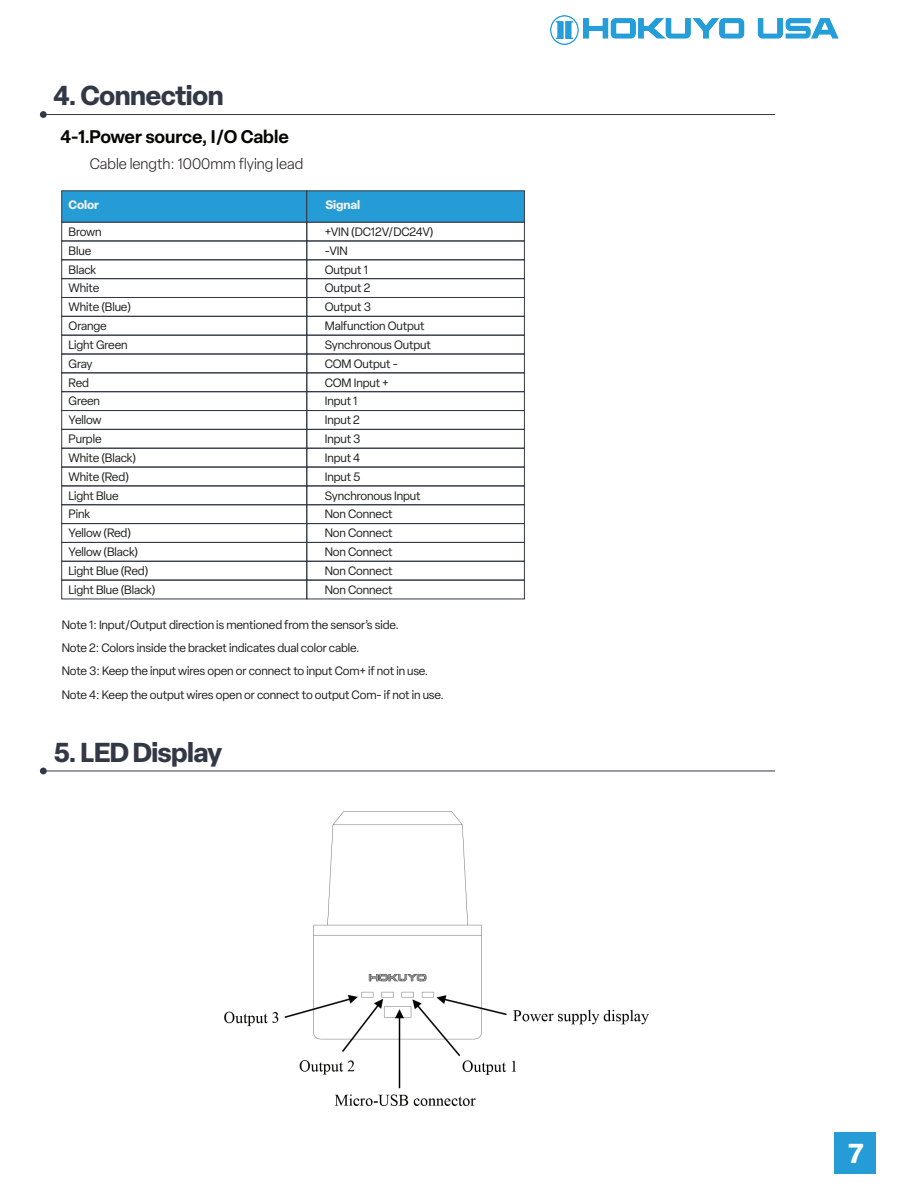
<style>
.page{position:relative;width:918px;height:1188px;background:#fff}
.page>*{position:absolute;margin:0;border:0;box-sizing:border-box;transform-origin:0 0}
.t1{font:700 27px "Elza";letter-spacing:-.025em;color:#323845}
.t2{font:700 27px "Elza";color:#fff}
.t3{font:600 18px "Elza";letter-spacing:-.005em;color:#050504}
.t4{font:300 15px "Elza";color:#231f20}
.t5{font:12px/23.4px "Elza";letter-spacing:-.01em;color:#1d1e1e}
.t6{font:700 12px "Elza";letter-spacing:-.01em;color:#f3f5f5}
</style>
<div class="page">
<hr style="left:43px;top:114px;width:732px;height:1px;background:#323845">
<div style="left:40px;top:111px;width:7px;height:7px;background:#323845;border-radius:50%"></div>
<hr style="left:43px;top:771px;width:732px;height:1px;background:#323845">
<div style="left:40px;top:768px;width:7px;height:6px;background:#323845;border-radius:50%"></div>
<div style="left:62px;top:222px;width:245px;height:19px;border:1px solid #323845"></div>
<div style="left:307px;top:222px;width:218px;height:19px;border:1px solid #323845"></div>
<div style="left:62px;top:241px;width:245px;height:19px;border:1px solid #323845"></div>
<div style="left:307px;top:241px;width:218px;height:19px;border:1px solid #323845"></div>
<div style="left:62px;top:278px;width:245px;height:20px;border:1px solid #323845"></div>
<div style="left:307px;top:278px;width:218px;height:20px;border:1px solid #323845"></div>
<div style="left:62px;top:297px;width:245px;height:20px;border:1px solid #323845"></div>
<div style="left:307px;top:297px;width:218px;height:20px;border:1px solid #323845"></div>
<div style="left:62px;top:316px;width:245px;height:19px;border:1px solid #323845"></div>
<div style="left:307px;top:316px;width:218px;height:19px;border:1px solid #323845"></div>
<div style="left:62px;top:335px;width:245px;height:19px;border:1px solid #323845"></div>
<div style="left:307px;top:335px;width:218px;height:19px;border:1px solid #323845"></div>
<div style="left:62px;top:354px;width:245px;height:19px;border:1px solid #323845"></div>
<div style="left:307px;top:354px;width:218px;height:19px;border:1px solid #323845"></div>
<div style="left:62px;top:373px;width:245px;height:19px;border:1px solid #323845"></div>
<div style="left:307px;top:373px;width:218px;height:19px;border:1px solid #323845"></div>
<div style="left:62px;top:410px;width:245px;height:20px;border:1px solid #323845"></div>
<div style="left:307px;top:410px;width:218px;height:20px;border:1px solid #323845"></div>
<div style="left:62px;top:429px;width:245px;height:19px;border:1px solid #323845"></div>
<div style="left:307px;top:429px;width:218px;height:19px;border:1px solid #323845"></div>
<div style="left:62px;top:448px;width:245px;height:19px;border:1px solid #323845"></div>
<div style="left:307px;top:448px;width:218px;height:19px;border:1px solid #323845"></div>
<div style="left:62px;top:467px;width:245px;height:19px;border:1px solid #323845"></div>
<div style="left:307px;top:467px;width:218px;height:19px;border:1px solid #323845"></div>
<div style="left:62px;top:486px;width:245px;height:19px;border:1px solid #323845"></div>
<div style="left:307px;top:486px;width:218px;height:19px;border:1px solid #323845"></div>
<div style="left:62px;top:523px;width:245px;height:20px;border:1px solid #323845"></div>
<div style="left:307px;top:523px;width:218px;height:20px;border:1px solid #323845"></div>
<div style="left:62px;top:542px;width:245px;height:19px;border:1px solid #323845"></div>
<div style="left:307px;top:542px;width:218px;height:19px;border:1px solid #323845"></div>
<div style="left:62px;top:561px;width:245px;height:19px;border:1px solid #323845"></div>
<div style="left:307px;top:561px;width:218px;height:19px;border:1px solid #323845"></div>
<div style="left:62px;top:580px;width:245px;height:19px;border:1px solid #323845"></div>
<div style="left:307px;top:580px;width:218px;height:19px;border:1px solid #323845"></div>
<div style="left:62px;top:191px;width:245px;height:31px;background:#269cd7"></div>
<div style="left:307px;top:191px;width:218px;height:31px;background:#269cd7"></div>
<img style="left:551px;top:15px;width:288px;height:29px">
<img style="left:225px;top:811px;width:423px;height:294px">
<div style="left:834px;top:1133px;width:42px;height:41px;background:#269cd7"></div>
<h1 class="t1" style="left:53px;top:76px;width:172px">4. Connection</h1>
<h2 class="t3" style="left:61px;top:124px;width:230px">4-1.Power source, I/O Cable</h2>
<p class="t4" style="left:90px;top:154px;width:215px">Cable length: 1000mm flying lead</p>
<p class="t6" style="left:69px;top:196px;width:32px">Color</p>
<p class="t6" style="left:326px;top:196px;width:36px">Signal</p>
<p class="t5" style="left:69px;top:220px;width:35px">Brown</p>
<p class="t5" style="left:325px;top:220px;width:110px">+VIN (DC12V/DC24V)</p>
<p class="t5" style="left:69px;top:239px;width:24px">Blue</p>
<p class="t5" style="left:325px;top:239px;width:24px">-VIN</p>
<p class="t5" style="left:69px;top:258px;width:29px">Black</p>
<p class="t5" style="left:325px;top:258px;width:45px">Output 1</p>
<p class="t5" style="left:69px;top:276px;width:32px">White</p>
<p class="t5" style="left:325px;top:276px;width:47px">Output 2</p>
<p class="t5" style="left:69px;top:295px;width:64px">White (Blue)</p>
<p class="t5" style="left:325px;top:295px;width:48px">Output 3</p>
<p class="t5" style="left:69px;top:314px;width:40px">Orange</p>
<p class="t5" style="left:325px;top:314px;width:101px">Malfunction Output</p>
<p class="t5" style="left:69px;top:333px;width:61px">Light Green</p>
<p class="t5" style="left:325px;top:333px;width:108px">Synchronous Output</p>
<p class="t5" style="left:69px;top:352px;width:25px">Gray</p>
<p class="t5" style="left:325px;top:352px;width:75px">COM Output -</p>
<p class="t5" style="left:69px;top:371px;width:22px">Red</p>
<p class="t5" style="left:325px;top:371px;width:66px">COM Input +</p>
<p class="t5" style="left:69px;top:390px;width:33px">Green</p>
<p class="t5" style="left:325px;top:390px;width:34px">Input 1</p>
<p class="t5" style="left:69px;top:408px;width:34px">Yellow</p>
<p class="t5" style="left:325px;top:408px;width:37px">Input 2</p>
<p class="t5" style="left:69px;top:427px;width:34px">Purple</p>
<p class="t5" style="left:325px;top:427px;width:37px">Input 3</p>
<p class="t5" style="left:69px;top:446px;width:69px">White (Black)</p>
<p class="t5" style="left:325px;top:446px;width:37px">Input 4</p>
<p class="t5" style="left:69px;top:465px;width:62px">White (Red)</p>
<p class="t5" style="left:325px;top:465px;width:37px">Input 5</p>
<p class="t5" style="left:69px;top:484px;width:52px">Light Blue</p>
<p class="t5" style="left:325px;top:484px;width:97px">Synchronous Input</p>
<p class="t5" style="left:69px;top:503px;width:23px">Pink</p>
<p class="t5" style="left:325px;top:503px;width:69px">Non Connect</p>
<p class="t5" style="left:69px;top:521px;width:64px">Yellow (Red)</p>
<p class="t5" style="left:325px;top:521px;width:69px">Non Connect</p>
<p class="t5" style="left:69px;top:540px;width:71px">Yellow (Black)</p>
<p class="t5" style="left:325px;top:540px;width:69px">Non Connect</p>
<p class="t5" style="left:69px;top:559px;width:81px">Light Blue (Red)</p>
<p class="t5" style="left:325px;top:559px;width:69px">Non Connect</p>
<p class="t5" style="left:69px;top:578px;width:88px">Light Blue (Black)</p>
<p class="t5" style="left:62px;top:613px;width:384px">Note 1: Input/Output direction is mentioned from the sensor’s side.<br>Note 2: Colors inside the bracket indicates dual color cable.<br>Note 3: Keep the input wires open or connect to input Com+ if not in use.<br>Note 4: Keep the output wires open or connect to output Com- if not in use.</p>
<p class="t5" style="left:325px;top:578px;width:69px">Non Connect</p>
<h1 class="t1" style="left:53px;top:733px;width:170px">5. LED Display</h1>
<h1 class="t2" style="left:848px;top:1134px;width:17px">7</h1>
</div>
